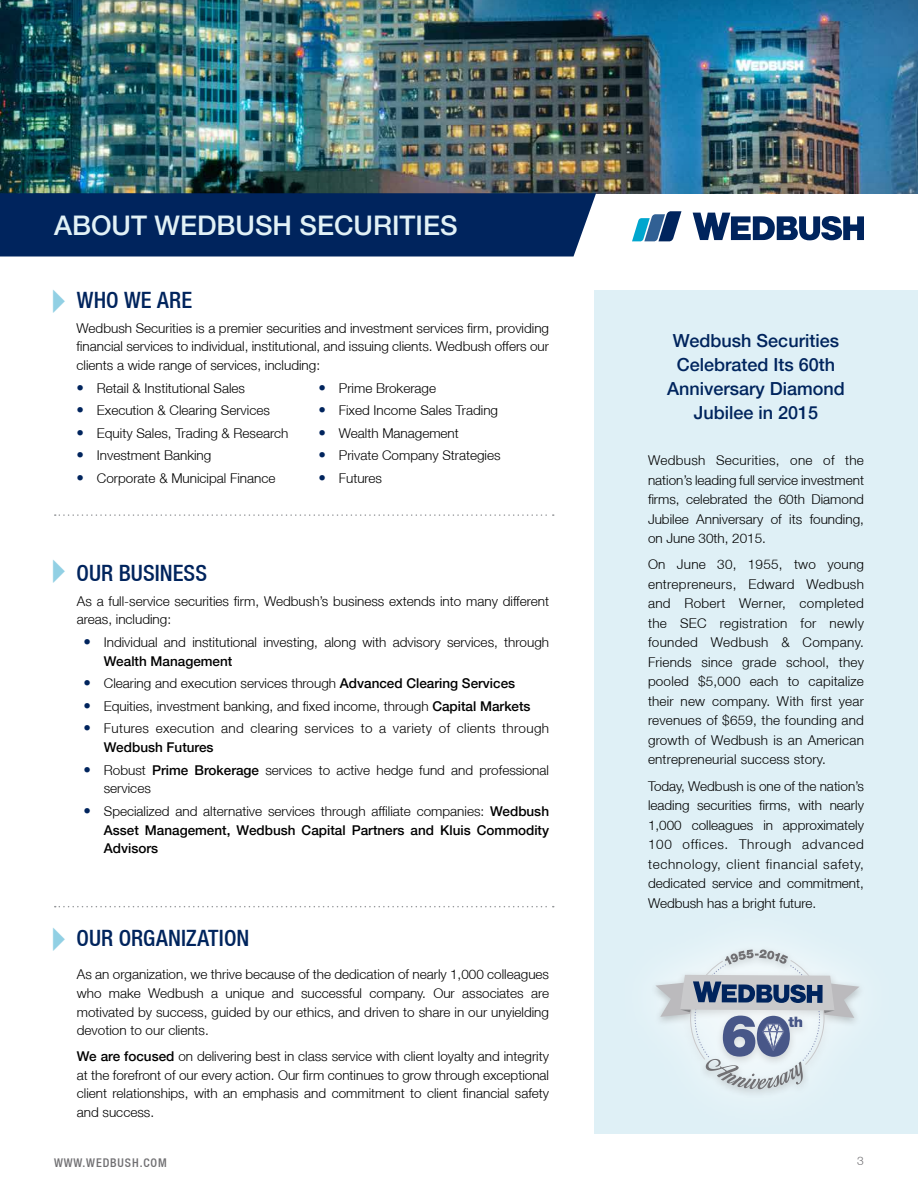
<style>
.page{position:relative;width:918px;height:1188px;background:#fff}
.page>*{position:absolute;margin:0;border:0;box-sizing:border-box;transform-origin:0 0}
.t1{font:500 27px "Helvetica Neue LT";color:#e1f1f6}
.t2{font:500 condensed 22.5px "Helvetica Neue LT";letter-spacing:.005em;color:#00245d}
.t3{font:500 18px/24px "Helvetica Neue LT";color:#00245d;text-align:center}
.t4{font:300 13.5px/19.5px "Helvetica Neue LT";color:#000;text-align:justify}
.t5{font:500 13.5px/18.8px "Helvetica Neue LT";color:#000;text-align:justify}
.t6{font:300 13.5px/18.8px "Helvetica Neue LT";letter-spacing:.025em;color:#000}
.t7{font:500 condensed 12px "Helvetica Neue LT";letter-spacing:.075em;color:#717073}
.t8{font:300 12px "Helvetica Neue LT";color:#717073}
.s1{font-size:15px;color:#00245d}
.s2{font-weight:500}
.s3{font-weight:300;font-size:15px;color:#00245d}
.s4{font-weight:300}
</style>
<div class="page">
<div style="left:594px;top:290px;width:324px;height:844px;background:#dff0f6"></div>
<div style="left:0;top:0;width:918px;height:195px;background:#000;opacity:.15"></div>
<svg style="left:55px;top:514px;width:499px;height:2px"></svg>
<svg style="left:55px;top:906px;width:499px;height:1px"></svg>
<div style="left:609px;top:900px;width:297px;height:239px;background:#dff0f6"></div>
<svg style="left:655px;top:949px;width:205px;height:140px"></svg>
<div style="left:0;top:193px;width:596px;height:64px;background:#00245d"></div>
<svg style="left:632px;top:211px;width:49px;height:30px"></svg>
<svg style="left:693px;top:213px;width:171px;height:27px"></svg>
<h1 class="t1" style="left:54px;top:209px;width:405px">ABOUT WEDBUSH SECURITIES</h1>
<h2 class="t2" style="left:77px;top:287px;width:117px">WHO WE ARE</h2>
<p class="t4" style="left:77px;top:318px;width:474px;line-height:18.8px">Wedbush Securities is a premier securities and investment services firm, providing financial services to individual, institutional, and issuing clients. Wedbush offers our clients a wide range of services, including:</p>
<p class="t4" style="left:77px;top:378px;width:170px"><span class="s1">•</span> Retail &amp; Institutional Sales</p>
<p class="t4" style="left:77px;top:400px;width:195px"><span class="s1">•</span> Execution &amp; Clearing Services</p>
<p class="t4" style="left:77px;top:423px;width:213px"><span class="s1">•</span> Equity Sales, Trading &amp; Research</p>
<p class="t4" style="left:77px;top:445px;width:136px"><span class="s1">•</span> Investment Banking</p>
<p class="t4" style="left:77px;top:468px;width:200px"><span class="s1">•</span> Corporate &amp; Municipal Finance</p>
<p class="t4" style="left:319px;top:378px;width:119px"><span class="s1">•</span> Prime Brokerage</p>
<p class="t4" style="left:319px;top:400px;width:181px"><span class="s1">•</span> Fixed Income Sales Trading</p>
<p class="t4" style="left:319px;top:423px;width:142px"><span class="s1">•</span> Wealth Management</p>
<p class="t4" style="left:319px;top:445px;width:184px"><span class="s1">•</span> Private Company Strategies</p>
<p class="t4" style="left:319px;top:468px;width:65px"><span class="s1">•</span> Futures</p>
<h2 class="t2" style="left:77px;top:560px;width:132px">OUR BUSINESS</h2>
<p class="t4" style="left:77px;top:591px;width:474px;line-height:18.8px">As a full-service securities firm, Wedbush’s business extends into many different areas, including:</p>
<p class="t4" style="left:104px;top:633px;width:447px;line-height:18.8px;text-indent:-20px"><span class="s1">•</span> Individual and institutional investing, along with advisory services, through<br><span class="s2">Wealth Management</span></p>
<p class="t4" style="left:84px;top:673px;width:433px"><span class="s1">•</span> Clearing and execution services through <span class="s2">Advanced Clearing Services</span></p>
<p class="t4" style="left:84px;top:696px;width:449px"><span class="s1">•</span> Equities, investment banking, and fixed income, through <span class="s2">Capital Markets</span></p>
<p class="t6" style="left:104px;top:719px;width:447px;text-indent:-20px"><span class="s1">•</span> Futures execution and clearing services to a variety of clients through<br><span class="s2">Wedbush Futures</span></p>
<p class="t4" style="left:104px;top:760px;width:447px;line-height:18.8px;text-indent:-20px"><span class="s1">•</span> Robust <span class="s2">Prime Brokerage</span> services to active hedge fund and professional services</p>
<p class="t5" style="left:104px;top:802px;width:447px;text-indent:-20px"><span class="s3">•</span> <span class="s4">Specialized and alternative services through affiliate companies:</span> Wedbush Asset Management, Wedbush Capital Partners and Kluis Commodity Advisors</p>
<h2 class="t2" style="left:77px;top:924px;width:174px">OUR ORGANIZATION</h2>
<p class="t4" style="left:77px;top:965px;width:474px;line-height:18.8px">As an organization, we thrive because of the dedication of nearly 1,000 colleagues who make Wedbush a unique and successful company. Our associates are motivated by success, guided by our ethics, and driven to share in our unyielding devotion to our clients.</p>
<p class="t4" style="left:77px;top:1046px;width:474px;line-height:18.8px"><span class="s2">We are focused</span> on delivering best in class service with client loyalty and integrity at the forefront of our every action. Our firm continues to grow through exceptional client relationships, with an emphasis and commitment to client financial safety and success.</p>
<h3 class="t3" style="left:667px;top:328px;width:179px">Wedbush Securities<br>Celebrated Its 60th<br>Anniversary Diamond<br>Jubilee in 2015</h3>
<p class="t4" style="left:648px;top:450px;width:218px">Wedbush Securities, one of the nation’s leading full service investment firms, celebrated the 60th Diamond Jubilee Anniversary of its founding, on June 30th, 2015.</p>
<p class="t4" style="left:648px;top:555px;width:218px">On June 30, 1955, two young entrepreneurs, Edward Wedbush and Robert Werner, completed the SEC registration for newly founded Wedbush &amp; Company.<br>Friends since grade school, they pooled $5,000 each to capitalize their new company. With first year revenues of $659, the founding and growth of Wedbush is an American entrepreneurial success story.</p>
<p class="t4" style="left:648px;top:776px;width:218px">Today, Wedbush is one of the nation’s leading securities firms, with nearly 1,000 colleagues in approximately 100 offices. Through advanced technology, client financial safety, dedicated service and commitment, Wedbush has a bright future.</p>
<p class="t7" style="left:54px;top:1155px;width:114px">WWW.WEDBUSH.COM</p>
<p class="t8" style="left:857px;top:1154px;width:8px">3</p>
</div>
